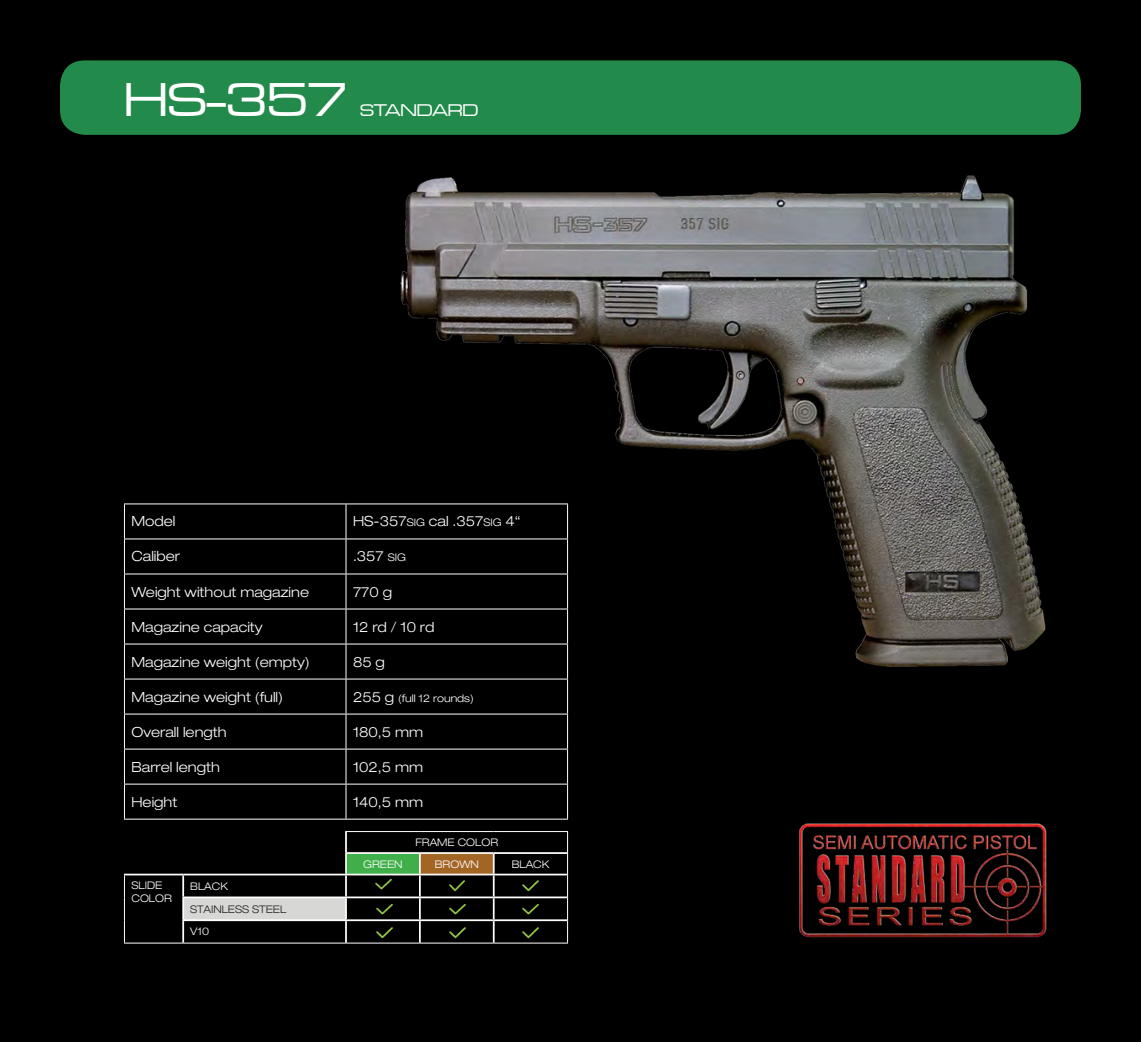
<style>
.page{position:relative;width:1141px;height:1042px;background:#000}
.page>*{position:absolute;margin:0;border:0;box-sizing:border-box;transform-origin:0 0}
.t1{font:49px "Microgramma D Medi Exte";color:#fff}
.t2{font:17.5px "Microgramma D Medi Exte";color:#fff}
.t3{font:300 expanded 14px "Helvetica Neue LT Std";color:#fff}
.t4{font:300 expanded 10.5px "Helvetica Neue LT Std";color:#fff}
.t5{font:300 expanded 10.5px "Helvetica Neue LT Std";color:#231f20}
.s1{font-size:10.5px}
.s2{font-size:14px}
</style>
<div class="page">
<div style="left:60px;top:60px;width:1021px;height:75px;background:#228a4a;border-radius:25px"></div>
<img style="left:799px;top:823px;width:248px;height:115px">
<hr style="left:567px;top:644px;width:1px;height:34px;background:#fff">
<hr style="left:567px;top:679px;width:1px;height:34px;background:#fff">
<hr style="left:567px;top:714px;width:1px;height:34px;background:#fff">
<hr style="left:567px;top:749px;width:1px;height:34px;background:#fff">
<hr style="left:567px;top:784px;width:1px;height:34px;background:#fff">
<hr style="left:124px;top:503px;width:222px;height:1px;background:#fff">
<hr style="left:124px;top:504px;width:1px;height:34px;background:#fff">
<hr style="left:346px;top:503px;width:222px;height:1px;background:#fff">
<hr style="left:346px;top:504px;width:1px;height:34px;background:#fff">
<hr style="left:124px;top:538px;width:222px;height:1px;background:#fff">
<hr style="left:124px;top:539px;width:1px;height:34px;background:#fff">
<hr style="left:346px;top:538px;width:222px;height:1px;background:#fff">
<hr style="left:346px;top:539px;width:1px;height:34px;background:#fff">
<hr style="left:124px;top:573px;width:222px;height:1px;background:#fff">
<hr style="left:124px;top:574px;width:1px;height:34px;background:#fff">
<hr style="left:346px;top:573px;width:222px;height:1px;background:#fff">
<hr style="left:346px;top:574px;width:1px;height:34px;background:#fff">
<hr style="left:124px;top:608px;width:222px;height:1px;background:#fff">
<hr style="left:124px;top:609px;width:1px;height:34px;background:#fff">
<hr style="left:346px;top:608px;width:222px;height:1px;background:#fff">
<hr style="left:346px;top:609px;width:1px;height:34px;background:#fff">
<hr style="left:124px;top:643px;width:222px;height:1px;background:#fff">
<hr style="left:124px;top:644px;width:1px;height:34px;background:#fff">
<hr style="left:346px;top:643px;width:222px;height:1px;background:#fff">
<hr style="left:346px;top:644px;width:1px;height:34px;background:#fff">
<hr style="left:124px;top:678px;width:222px;height:1px;background:#fff">
<hr style="left:124px;top:679px;width:1px;height:34px;background:#fff">
<hr style="left:346px;top:678px;width:222px;height:1px;background:#fff">
<hr style="left:346px;top:679px;width:1px;height:34px;background:#fff">
<hr style="left:124px;top:713px;width:222px;height:1px;background:#fff">
<hr style="left:124px;top:714px;width:1px;height:34px;background:#fff">
<hr style="left:346px;top:713px;width:222px;height:1px;background:#fff">
<hr style="left:346px;top:714px;width:1px;height:34px;background:#fff">
<hr style="left:124px;top:748px;width:222px;height:1px;background:#fff">
<hr style="left:124px;top:749px;width:1px;height:34px;background:#fff">
<hr style="left:346px;top:748px;width:222px;height:1px;background:#fff">
<hr style="left:346px;top:749px;width:1px;height:34px;background:#fff">
<hr style="left:124px;top:783px;width:222px;height:1px;background:#fff">
<hr style="left:124px;top:784px;width:1px;height:34px;background:#fff">
<hr style="left:346px;top:783px;width:222px;height:1px;background:#fff">
<hr style="left:346px;top:784px;width:1px;height:34px;background:#fff">
<hr style="left:124px;top:818px;width:222px;height:1px;background:#fff">
<hr style="left:346px;top:818px;width:222px;height:1px;background:#fff">
<img style="left:397px;top:175px;width:649px;height:492px">
<div style="left:346px;top:853px;width:74px;height:21px;background:#40ae49"></div>
<div style="left:420px;top:853px;width:74px;height:21px;background:#a36524"></div>
<div style="left:183px;top:897px;width:163px;height:23px;background:#d7d8d6"></div>
<svg style="left:567px;top:832px;width:1px;height:110px"></svg>
<hr style="left:345px;top:831px;width:75px;height:1px;background:#fff">
<hr style="left:420px;top:831px;width:74px;height:1px;background:#fff">
<hr style="left:494px;top:831px;width:74px;height:1px;background:#fff">
<hr style="left:345px;top:832px;width:2px;height:20px;background:#fff">
<hr style="left:345px;top:852px;width:75px;height:2px;background:#fff">
<svg style="left:345px;top:854px;width:2px;height:19px"></svg>
<hr style="left:420px;top:852px;width:74px;height:2px;background:#fff">
<svg style="left:419px;top:854px;width:2px;height:19px"></svg>
<hr style="left:494px;top:852px;width:73px;height:2px;background:#fff">
<svg style="left:493px;top:854px;width:2px;height:19px"></svg>
<hr style="left:124px;top:873px;width:59px;height:2px;background:#fff">
<svg style="left:124px;top:875px;width:1px;height:67px"></svg>
<hr style="left:124px;top:942px;width:59px;height:1px;background:#fff">
<hr style="left:183px;top:873px;width:163px;height:2px;background:#fff">
<hr style="left:182px;top:875px;width:2px;height:21px;background:#fff">
<hr style="left:346px;top:873px;width:74px;height:2px;background:#fff">
<hr style="left:345px;top:875px;width:2px;height:21px;background:#fff">
<hr style="left:420px;top:873px;width:74px;height:2px;background:#fff">
<hr style="left:419px;top:875px;width:2px;height:21px;background:#fff">
<hr style="left:494px;top:873px;width:73px;height:2px;background:#fff">
<hr style="left:493px;top:875px;width:2px;height:21px;background:#fff">
<hr style="left:182px;top:896px;width:164px;height:2px;background:#fff">
<hr style="left:182px;top:898px;width:2px;height:21px;background:#fff">
<hr style="left:346px;top:896px;width:74px;height:2px;background:#fff">
<hr style="left:345px;top:898px;width:2px;height:21px;background:#fff">
<hr style="left:420px;top:896px;width:74px;height:2px;background:#fff">
<hr style="left:419px;top:898px;width:2px;height:21px;background:#fff">
<hr style="left:494px;top:896px;width:73px;height:2px;background:#fff">
<hr style="left:493px;top:898px;width:2px;height:21px;background:#fff">
<hr style="left:182px;top:919px;width:164px;height:2px;background:#fff">
<hr style="left:182px;top:921px;width:2px;height:21px;background:#fff">
<hr style="left:346px;top:919px;width:74px;height:2px;background:#fff">
<hr style="left:345px;top:921px;width:2px;height:21px;background:#fff">
<hr style="left:420px;top:919px;width:74px;height:2px;background:#fff">
<hr style="left:419px;top:921px;width:2px;height:21px;background:#fff">
<hr style="left:494px;top:919px;width:73px;height:2px;background:#fff">
<hr style="left:493px;top:921px;width:2px;height:21px;background:#fff">
<hr style="left:183px;top:942px;width:163px;height:1px;background:#fff">
<hr style="left:346px;top:942px;width:74px;height:1px;background:#fff">
<hr style="left:420px;top:942px;width:74px;height:1px;background:#fff">
<hr style="left:494px;top:942px;width:74px;height:1px;background:#fff">
<img style="left:374px;top:875px;width:20px;height:15px">
<img style="left:522px;top:880px;width:17px;height:12px">
<img style="left:376px;top:904px;width:17px;height:11px">
<img style="left:376px;top:927px;width:17px;height:12px">
<img style="left:522px;top:904px;width:17px;height:11px">
<img style="left:522px;top:927px;width:17px;height:12px">
<img style="left:449px;top:927px;width:17px;height:12px">
<img style="left:449px;top:904px;width:17px;height:11px">
<img style="left:449px;top:880px;width:16px;height:12px">
<p class="t1" style="left:124px;top:69px;width:225px">HS-357</p>
<p class="t2" style="left:360px;top:99px;width:120px">STANDARD</p>
<p class="t3" style="left:131px;top:513px;width:46px">Model</p>
<p class="t3" style="left:353px;top:513px;width:169px">HS-357<span class="s1">SIG</span> cal .357<span class="s1">SIG</span> 4“</p>
<p class="t3" style="left:131px;top:548px;width:50px">Caliber</p>
<p class="t3" style="left:353px;top:548px;width:55px">.357 <span class="s1">SIG</span></p>
<p class="t3" style="left:131px;top:583px;width:179px">Weight without magazine</p>
<p class="t3" style="left:353px;top:583px;width:41px">770 g</p>
<p class="t3" style="left:131px;top:618px;width:133px">Magazine capacity</p>
<p class="t3" style="left:353px;top:618px;width:83px">12 rd / 10 rd</p>
<p class="t3" style="left:131px;top:653px;width:180px">Magazine weight (empty)</p>
<p class="t3" style="left:353px;top:653px;width:33px">85 g</p>
<p class="t3" style="left:131px;top:688px;width:153px">Magazine weight (full)</p>
<p class="t4" style="left:353px;top:691px;width:122px"><span class="s2">255 g</span> (full 12 rounds)</p>
<p class="t3" style="left:131px;top:723px;width:97px">Overall length</p>
<p class="t3" style="left:353px;top:723px;width:72px">180,5 mm</p>
<p class="t3" style="left:131px;top:758px;width:90px">Barrel length</p>
<p class="t3" style="left:353px;top:758px;width:72px">102,5 mm</p>
<p class="t3" style="left:131px;top:793px;width:47px">Height</p>
<p class="t3" style="left:353px;top:793px;width:72px">140,5 mm</p>
<p class="t4" style="left:415px;top:836px;width:84px">FRAME COLOR</p>
<p class="t4" style="left:363px;top:857px;width:41px">GREEN</p>
<p class="t4" style="left:435px;top:857px;width:45px">BROWN</p>
<p class="t4" style="left:512px;top:857px;width:39px">BLACK</p>
<p class="t4" style="left:131px;top:879px;width:32px">SLIDE</p>
<p class="t4" style="left:131px;top:891px;width:42px">COLOR</p>
<p class="t4" style="left:190px;top:879px;width:39px">BLACK</p>
<p class="t5" style="left:190px;top:902px;width:98px">STAINLESS STEEL</p>
<p class="t4" style="left:190px;top:925px;width:20px">V10</p>
</div>
